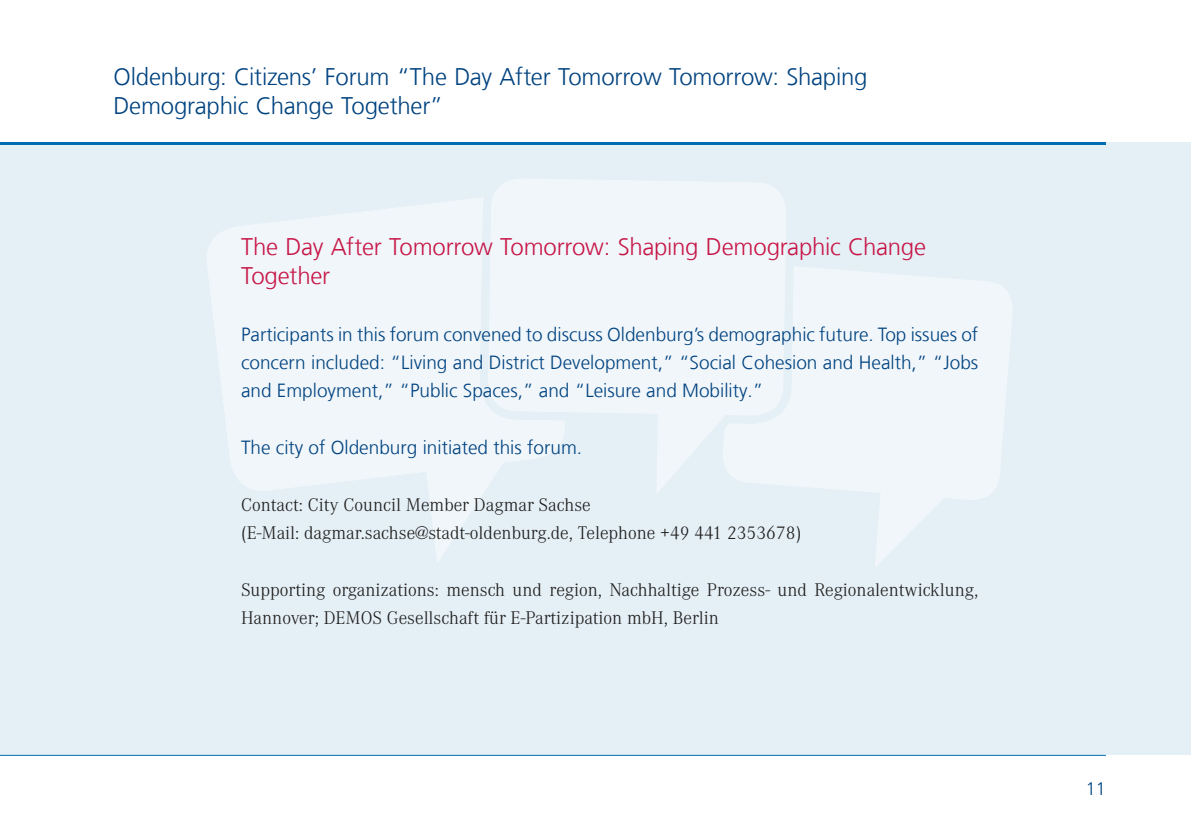
<style>
.page{position:relative;width:1191px;height:840px;background:#fff}
.page>*{position:absolute;margin:0;border:0;box-sizing:border-box;transform-origin:0 0}
.t1{font:300 24px/28.4px "Frutiger LT Com";letter-spacing:-.01em;color:#004380}
.t2{font:300 24px/28.4px "Frutiger LT Com";letter-spacing:-.01em;color:#c71748}
.t3{font:300 19px/28.4px "Frutiger LT Com";color:#004380;text-align:justify}
.t4{font:300 19px/28.4px "Corporate A";color:#1d1d1b}
.t5{font:300 18px "Frutiger LT Com";color:#004380}
</style>
<div class="page">
<div style="left:0;top:142px;width:1191px;height:612px;background:#e5eff6"></div>
<hr style="left:0;top:754px;width:1106px;height:1px;background:#006db1">
<hr style="left:0;top:142px;width:1106px;height:3px;background:#006db1">
<svg style="left:207px;top:198px;width:269px;height:364px;fill:#f1f6fa"></svg>
<svg style="left:798px;top:267px;width:214px;height:300px"></svg>
<svg style="left:476px;top:179px;width:322px;height:324px"></svg>
<p class="t1" style="left:113px;top:63px;width:755px">Oldenburg: Citizens’ Forum “The Day After Tomorrow Tomorrow: Shaping<br>Demographic Change Together”</p>
<p class="t2" style="left:241px;top:233px;width:686px">The Day After Tomorrow Tomorrow: Shaping Demographic Change<br>Together</p>
<p class="t3" style="left:241px;top:320px;width:738px">Participants in this forum convened to discuss Oldenburg’s demographic future. Top issues of concern included: “Living and District Development,” “Social Cohesion and Health,” “Jobs and Employment,” “Public Spaces,” and “Leisure and Mobility.”</p>
<p class="t3" style="left:241px;top:433px;width:342px">The city of Oldenburg initiated this forum.</p>
<p class="t4" style="left:241px;top:490px;width:562px">Contact: City Council Member Dagmar Sachse<br>(E-Mail: dagmar.sachse@stadt-oldenburg.de, Telephone +49 441 2353678)</p>
<p class="t4" style="left:241px;top:575px;width:739px">Supporting organizations: mensch und region, Nachhaltige Prozess- und Regionalentwicklung,<br>Hannover; DEMOS Gesellschaft für E-Partizipation mbH, Berlin</p>
<p class="t5" style="left:1085px;top:777px;width:22px">11</p>
</div>
